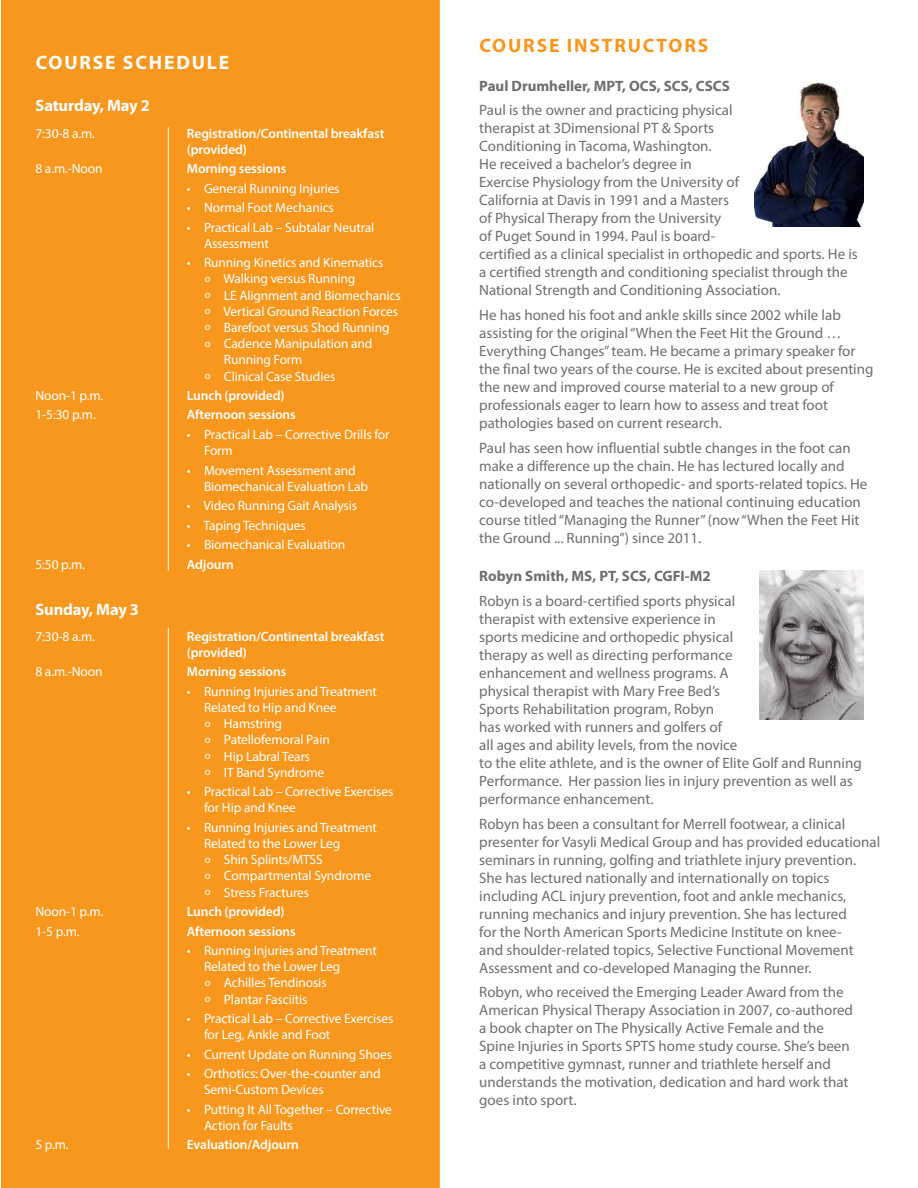
<style>
.page{position:relative;width:918px;height:1188px;background:#fff}
.page>*{position:absolute;margin:0;border:0;box-sizing:border-box;transform-origin:0 0}
.t1{font:700 19.5px "Myriad Pro";letter-spacing:.095em;color:#f8971d}
.t2{font:700 19.5px "Myriad Pro";letter-spacing:.095em;color:#fff}
.t3{font:700 16.5px "Myriad Pro";letter-spacing:-.01em;color:#fff}
.t4{font:15px/18px "Myriad Pro";color:#6d6e71}
.t5{font:700 15px "Myriad Pro";color:#6d6e71}
.t6{font:13.5px/16.2px "Myriad Pro";letter-spacing:-.01em;color:#fff}
.t7{font:600 13.5px/16.2px "Myriad Pro";letter-spacing:-.01em;color:#fff}
.s1{font-size:10.5px}
</style>
<div class="page">
<div style="left:2px;top:1px;width:437px;height:1186px;background:#f8971d"></div>
<hr style="left:168px;top:127px;width:1px;height:444px;background:#fff">
<hr style="left:168px;top:628px;width:1px;height:521px;background:#fff">
<img style="left:755px;top:82px;width:109px;height:144px">
<img style="left:759px;top:571px;width:105px;height:148px">
<h1 class="t2" style="left:36px;top:50px;width:195px">COURSE SCHEDULE</h1>
<p class="t3" style="left:35px;top:95px;width:116px">Saturday, May 2</p>
<p class="t6" style="left:35px;top:125px;width:61px">7:30-8 a.m.</p>
<p class="t7" style="left:187px;top:125px;width:199px">Registration/Continental breakfast (provided)</p>
<p class="t6" style="left:35px;top:160px;width:69px">8 a.m.-Noon</p>
<p class="t7" style="left:187px;top:160px;width:101px">Morning sessions</p>
<p class="t6" style="left:187px;top:180px;width:154px">• General Running Injuries</p>
<p class="t6" style="left:187px;top:199px;width:149px">• Normal Foot Mechanics</p>
<p class="t6" style="left:204px;top:219px;width:172px;text-indent:-17px">• Practical Lab – Subtalar Neutral<br>Assessment</p>
<p class="t6" style="left:187px;top:254px;width:198px">• Running Kinetics and Kinematics</p>
<p class="t6" style="left:205px;top:271px;width:152px"><span class="s1">o</span> Walking versus Running</p>
<p class="t6" style="left:205px;top:287px;width:197px"><span class="s1">o</span> LE Alignment and Biomechanics</p>
<p class="t6" style="left:205px;top:303px;width:195px"><span class="s1">o</span> Vertical Ground Reaction Forces</p>
<p class="t6" style="left:205px;top:319px;width:186px"><span class="s1">o</span> Barefoot versus Shod Running</p>
<p class="t6" style="left:205px;top:335px;width:169px"><span class="s1">o</span> Cadence Manipulation and</p>
<p class="t6" style="left:224px;top:352px;width:80px">Running Form</p>
<p class="t6" style="left:205px;top:368px;width:132px"><span class="s1">o</span> Clinical Case Studies</p>
<p class="t6" style="left:35px;top:387px;width:69px">Noon-1 p.m.</p>
<p class="t7" style="left:187px;top:387px;width:99px">Lunch (provided)</p>
<p class="t6" style="left:35px;top:407px;width:62px">1-5:30 p.m.</p>
<p class="t7" style="left:187px;top:407px;width:110px">Afternoon sessions</p>
<p class="t6" style="left:204px;top:426px;width:187px;text-indent:-17px">• Practical Lab – Corrective Drills for<br>Form</p>
<p class="t6" style="left:204px;top:462px;width:166px;text-indent:-17px">• Movement Assessment and<br>Biomechanical Evaluation Lab</p>
<p class="t6" style="left:187px;top:497px;width:172px">• Video Running Gait Analysis</p>
<p class="t6" style="left:187px;top:517px;width:120px">• Taping Techniques</p>
<p class="t6" style="left:187px;top:536px;width:160px">• Biomechanical Evaluation</p>
<p class="t6" style="left:35px;top:556px;width:51px">5:50 p.m.</p>
<p class="t7" style="left:187px;top:556px;width:48px">Adjourn</p>
<p class="t3" style="left:35px;top:598px;width:105px">Sunday, May 3</p>
<p class="t6" style="left:35px;top:628px;width:61px">7:30-8 a.m.</p>
<p class="t7" style="left:187px;top:628px;width:199px">Registration/Continental breakfast (provided)</p>
<p class="t6" style="left:35px;top:663px;width:69px">8 a.m.-Noon</p>
<p class="t7" style="left:187px;top:663px;width:101px">Morning sessions</p>
<p class="t6" style="left:204px;top:683px;width:174px;text-indent:-17px">• Running Injuries and Treatment<br>Related to Hip and Knee<br><span class="s1">o</span> Hamstring<br><span class="s1">o</span> Patellofemoral Pain<br><span class="s1">o</span> Hip Labral Tears<br><span class="s1">o</span> IT Band Syndrome</p>
<p class="t6" style="left:204px;top:783px;width:191px;text-indent:-17px">• Practical Lab – Corrective Exercises for Hip and Knee</p>
<p class="t6" style="left:204px;top:819px;width:174px;text-indent:-17px">• Running Injuries and Treatment<br>Related to the Lower Leg<br><span class="s1">o</span> Shin Splints/MTSS<br><span class="s1">o</span> Compartmental Syndrome <span class="s1">o</span> Stress Fractures</p>
<p class="t6" style="left:35px;top:903px;width:69px">Noon-1 p.m.</p>
<p class="t7" style="left:187px;top:903px;width:99px">Lunch (provided)</p>
<p class="t6" style="left:35px;top:923px;width:46px">1-5 p.m.</p>
<p class="t7" style="left:187px;top:923px;width:110px">Afternoon sessions</p>
<p class="t6" style="left:204px;top:942px;width:174px;text-indent:-17px">• Running Injuries and Treatment<br>Related to the Lower Leg<br><span class="s1">o</span> Achilles Tendinosis<br><span class="s1">o</span> Plantar Fasciitis</p>
<p class="t6" style="left:204px;top:1010px;width:191px;text-indent:-17px">• Practical Lab – Corrective Exercises for Leg, Ankle and Foot</p>
<p class="t6" style="left:187px;top:1046px;width:207px">• Current Update on Running Shoes</p>
<p class="t6" style="left:204px;top:1065px;width:178px;text-indent:-17px">• Orthotics: Over-the-counter and<br>Semi-Custom Devices</p>
<p class="t6" style="left:204px;top:1101px;width:190px;text-indent:-17px">• Putting It All Together – Corrective<br>Action for Faults</p>
<p class="t6" style="left:35px;top:1137px;width:35px">5 p.m.</p>
<p class="t7" style="left:187px;top:1136px;width:113px">Evaluation/Adjourn</p>
<h1 class="t1" style="left:479px;top:33px;width:230px">COURSE INSTRUCTORS</h1>
<p class="t5" style="left:479px;top:76px;width:252px">Paul Drumheller, MPT, OCS, SCS, CSCS</p>
<p class="t4" style="left:479px;top:101px;width:380px">Paul is the owner and practicing physical<br>therapist at 3Dimensional PT &amp; Sports<br>Conditioning in Tacoma, Washington.<br>He received a bachelor’s degree in<br>Exercise Physiology from the University of<br>California at Davis in 1991 and a Masters<br>of Physical Therapy from the University<br>of Puget Sound in 1994. Paul is board-<br>certified as a clinical specialist in orthopedic and sports. He is a certified strength and conditioning specialist through the National Strength and Conditioning Association.</p>
<p class="t4" style="left:479px;top:306px;width:396px">He has honed his foot and ankle skills since 2002 while lab assisting for the original “When the Feet Hit the Ground … Everything Changes” team. He became a primary speaker for the final two years of the course. He is excited about presenting the new and improved course material to a new group of professionals eager to learn how to assess and treat foot pathologies based on current research.</p>
<p class="t4" style="left:479px;top:439px;width:390px">Paul has seen how influential subtle changes in the foot can make a difference up the chain. He has lectured locally and nationally on several orthopedic- and sports-related topics. He co-developed and teaches the national continuing education course titled “Managing the Runner” (now “When the Feet Hit the Ground ... Running”) since 2011.</p>
<p class="t5" style="left:479px;top:566px;width:233px">Robyn Smith, MS, PT, SCS, CGFI-M2</p>
<p class="t4" style="left:479px;top:592px;width:384px">Robyn is a board-certified sports physical<br>therapist with extensive experience in<br>sports medicine and orthopedic physical<br>therapy as well as directing performance<br>enhancement and wellness programs. A<br>physical therapist with Mary Free Bed’s<br>Sports Rehabilitation program, Robyn<br>has worked with runners and golfers of<br>all ages and ability levels, from the novice<br>to the elite athlete, and is the owner of Elite Golf and Running Performance. Her passion lies in injury prevention as well as performance enhancement.</p>
<p class="t4" style="left:479px;top:814px;width:402px">Robyn has been a consultant for Merrell footwear, a clinical presenter for Vasyli Medical Group and has provided educational seminars in running, golfing and triathlete injury prevention.<br>She has lectured nationally and internationally on topics including ACL injury prevention, foot and ankle mechanics, running mechanics and injury prevention. She has lectured<br>for the North American Sports Medicine Institute on knee-<br>and shoulder-related topics, Selective Functional Movement Assessment and co-developed Managing the Runner.</p>
<p class="t4" style="left:479px;top:983px;width:375px">Robyn, who received the Emerging Leader Award from the American Physical Therapy Association in 2007, co-authored a book chapter on The Physically Active Female and the Spine Injuries in Sports SPTS home study course. She’s been a competitive gymnast, runner and triathlete herself and understands the motivation, dedication and hard work that goes into sport.</p>
</div>
